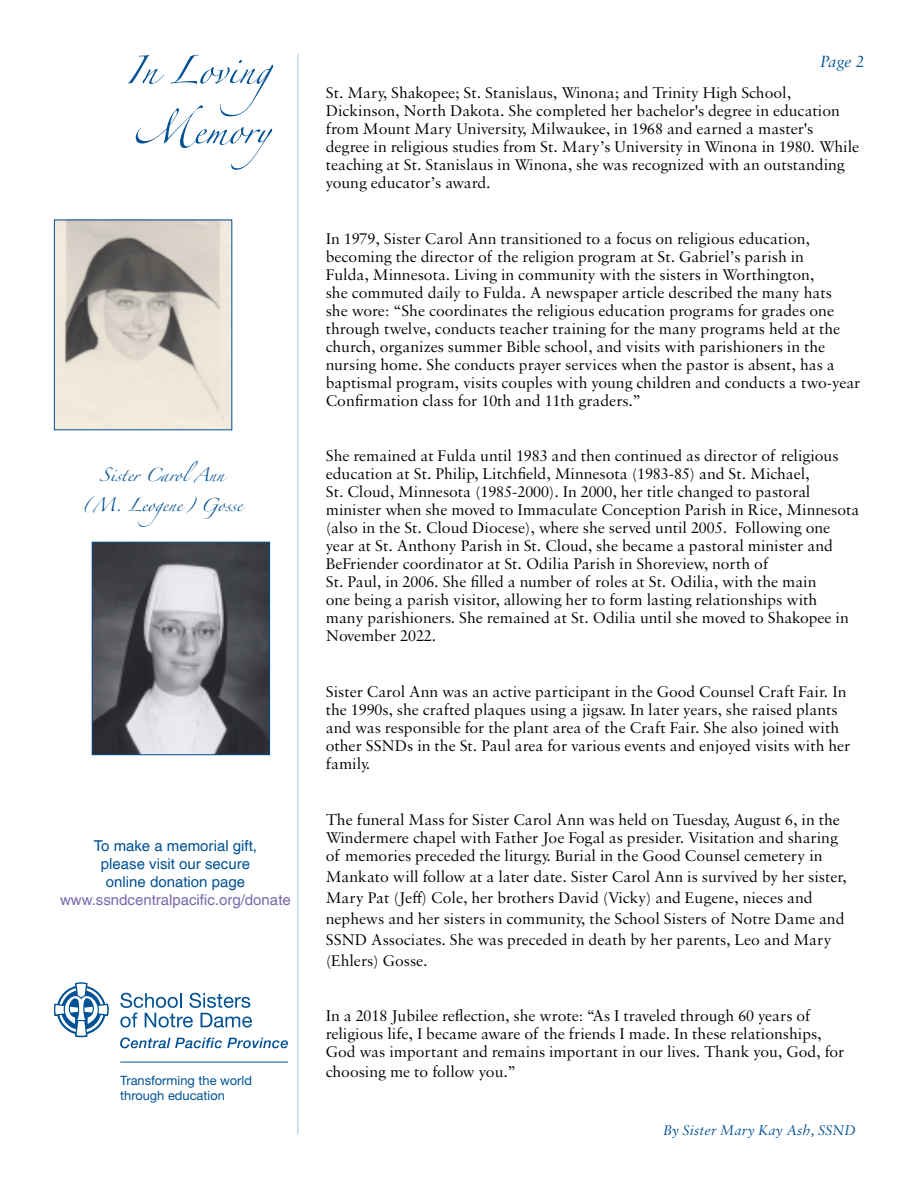
<style>
.page{position:relative;width:918px;height:1188px;background:#fff}
.page>*{position:absolute;margin:0;border:0;box-sizing:border-box;transform-origin:0 0}
.t1{font:63px/60px "Zapfino Extra LT Pro";color:#005295}
.t2{font:30px/30px "Zapfino Extra LT Pro";color:#005295;text-align:center}
.t3{font:italic 17.25px "Sabon MT Pro";color:#005295}
.t4{font:16.5px/18px "Sabon MT Pro";color:#000}
.t5{font:15px/18px "Helvetica LT Com";color:#005295;text-align:center}
.t6{font:15px "Helvetica LT Com";color:#7a68ae}
.t7{font:italic 15px "Sabon MT Pro";color:#005295}
.t8{font:12.9px/15.5px "Helvetica Neue LT Std";color:#005295}
</style>
<div class="page">
<hr style="left:297px;top:54px;width:1px;height:1080px;background:#c4d9e8">
<svg style="left:54px;top:982px;width:55px;height:55px"></svg>
<svg style="left:120px;top:993px;width:132px;height:35px"></svg>
<svg style="left:120px;top:1037px;width:168px;height:11px"></svg>
<hr style="left:120px;top:1062px;width:168px;height:1px;background:#005295">
<img style="left:94px;top:544px;width:174px;height:209px">
<div style="left:92px;top:542px;width:178px;height:213px;border:1px solid #005295"></div>
<img style="left:56px;top:222px;width:174px;height:206px">
<h1 class="t1" style="left:125px;top:31px;width:184px">In Loving<br>Memory</h1>
<p class="t3" style="left:820px;top:51px;width:45px">Page 2</p>
<p class="t4" style="left:326px;top:84px;width:535px">St. Mary, Shakopee; St. Stanislaus, Winona; and Trinity High School, Dickinson, North Dakota. She completed her bachelor's degree in education from Mount Mary University, Milwaukee, in 1968 and earned a master's degree in religious studies from St. Mary’s University in Winona in 1980. While teaching at St. Stanislaus in Winona, she was recognized with an outstanding young educator’s award.</p>
<h2 class="t2" style="left:82px;top:456px;width:162px">Sister Carol Ann (M. Leogene) Gosse</h2>
<p class="t5" style="left:94px;top:837px;width:165px">To make a memorial gift, please visit our secure online donation page</p>
<p class="t6" style="left:60px;top:891px;width:232px">www.ssndcentralpacific.org/donate</p>
<p class="t8" style="left:120px;top:1072px;width:133px">Transforming the world through education</p>
<p class="t4" style="left:326px;top:229px;width:536px">In 1979, Sister Carol Ann transitioned to a focus on religious education, becoming the director of the religion program at St. Gabriel’s parish in<br>Fulda, Minnesota. Living in community with the sisters in Worthington,<br>she commuted daily to Fulda. A newspaper article described the many hats<br>she wore: “She coordinates the religious education programs for grades one through twelve, conducts teacher training for the many programs held at the church, organizes summer Bible school, and visits with parishioners in the nursing home. She conducts prayer services when the pastor is absent, has a baptismal program, visits couples with young children and conducts a two-year Confirmation class for 10th and 11th graders.”</p>
<p class="t4" style="left:326px;top:447px;width:535px">She remained at Fulda until 1983 and then continued as director of religious education at St. Philip, Litchfield, Minnesota (1983-85) and St. Michael,<br>St. Cloud, Minnesota (1985-2000). In 2000, her title changed to pastoral minister when she moved to Immaculate Conception Parish in Rice, Minnesota (also in the St. Cloud Diocese), where she served until 2005. Following one year at St. Anthony Parish in St. Cloud, she became a pastoral minister and BeFriender coordinator at St. Odilia Parish in Shoreview, north of<br>St. Paul, in 2006. She filled a number of roles at St. Odilia, with the main<br>one being a parish visitor, allowing her to form lasting relationships with<br>many parishioners. She remained at St. Odilia until she moved to Shakopee in November 2022.</p>
<p class="t4" style="left:326px;top:682px;width:526px">Sister Carol Ann was an active participant in the Good Counsel Craft Fair. In the 1990s, she crafted plaques using a jigsaw. In later years, she raised plants and was responsible for the plant area of the Craft Fair. She also joined with other SSNDs in the St. Paul area for various events and enjoyed visits with her family.</p>
<p class="t4" style="left:326px;top:810px;width:516px;text-align:justify">The funeral Mass for Sister Carol Ann was held on Tuesday, August 6, in the Windermere chapel with Father Joe Fogal as presider. Visitation and sharing of memories preceded the liturgy. Burial in the Good Counsel cemetery in</p>
<p class="t4" style="left:326px;top:865px;width:523px;line-height:21px">Mankato will follow at a later date. Sister Carol Ann is survived by her sister, Mary Pat (Jeff) Cole, her brothers David (Vicky) and Eugene, nieces and nephews and her sisters in community, the School Sisters of Notre Dame and SSND Associates. She was preceded in death by her parents, Leo and Mary (Ehlers) Gosse.</p>
<p class="t4" style="left:326px;top:1006px;width:520px">In a 2018 Jubilee reflection, she wrote: “As I traveled through 60 years of religious life, I became aware of the friends I made. In these relationships,<br>God was important and remains important in our lives. Thank you, God, for</p>
<p class="t4" style="left:326px;top:1063px;width:192px">choosing me to follow you.”</p>
<p class="t7" style="left:663px;top:1121px;width:194px">By Sister Mary Kay Ash, SSND</p>
</div>
